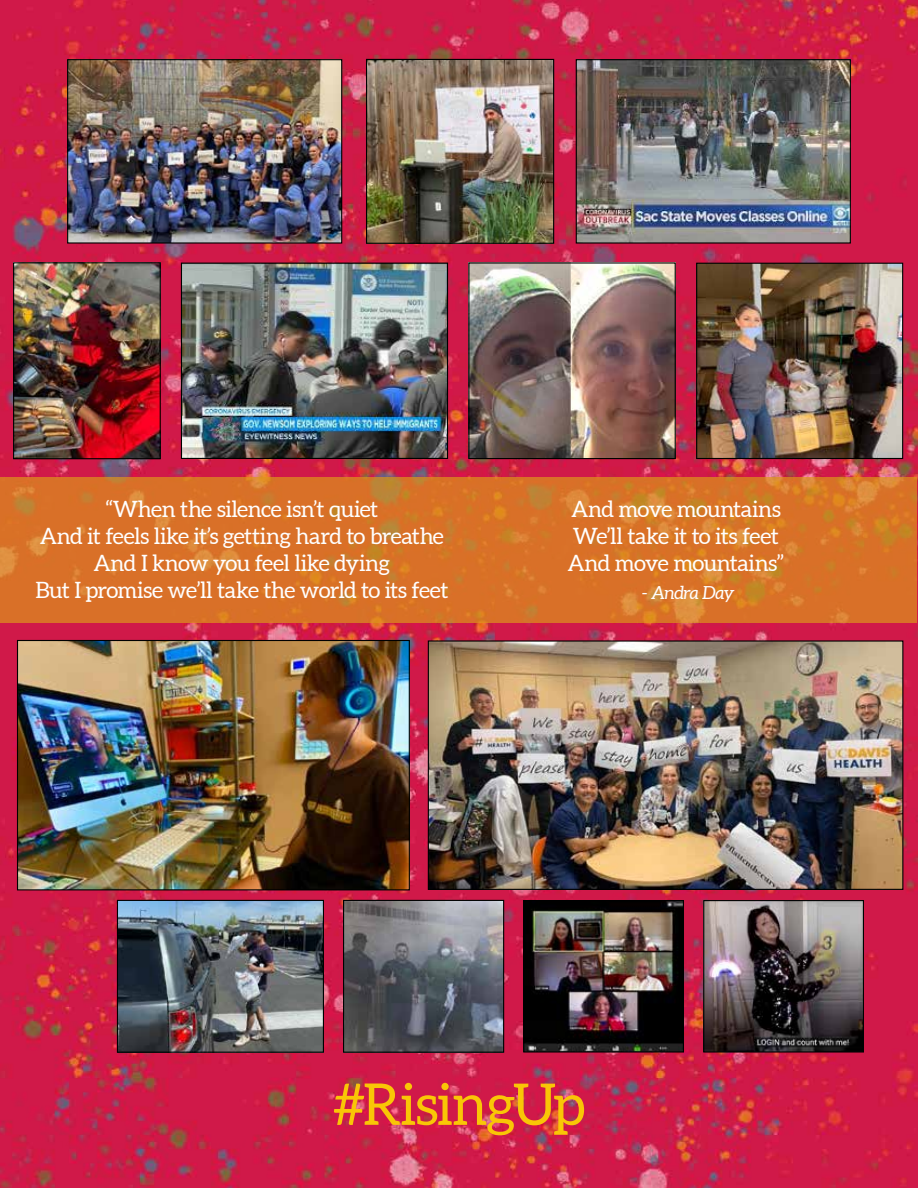
<style>
.page{position:relative;width:918px;height:1188px;background:#fff}
.page>*{position:absolute;margin:0;border:0;box-sizing:border-box;transform-origin:0 0}
.t1{font:57.6px "Aleo";letter-spacing:-.03em;color:#f9c606}
.t2{font:22.5px/27px "Aleo";letter-spacing:-.025em;color:#fff;text-align:center}
.t3{font:italic 18px "Aleo";letter-spacing:-.03em;color:#fff}
</style>
<div class="page">
<img style="left:0;top:0;width:918px;height:1188px">
<img style="left:368px;top:61px;width:184px;height:181px">
<div style="left:366px;top:59px;width:188px;height:185px;border:1px solid #000"></div>
<img style="left:470px;top:264px;width:204px;height:193px">
<div style="left:468px;top:262px;width:208px;height:197px;border:1px solid #000"></div>
<img style="left:525px;top:902px;width:157px;height:149px">
<div style="left:523px;top:900px;width:161px;height:153px;border:1px solid #000"></div>
<img style="left:705px;top:902px;width:157px;height:149px">
<div style="left:703px;top:900px;width:161px;height:153px;border:1px solid #000"></div>
<img style="left:698px;top:265px;width:203px;height:192px">
<div style="left:696px;top:263px;width:207px;height:196px;border:1px solid #000"></div>
<img style="left:15px;top:264px;width:144px;height:193px">
<div style="left:13px;top:262px;width:148px;height:197px;border:1px solid #000"></div>
<img style="left:345px;top:902px;width:157px;height:149px">
<div style="left:343px;top:900px;width:161px;height:153px;border:1px solid #000"></div>
<img style="left:119px;top:902px;width:203px;height:149px">
<div style="left:117px;top:900px;width:207px;height:153px;border:1px solid #000"></div>
<img style="left:183px;top:265px;width:263px;height:192px">
<div style="left:181px;top:263px;width:267px;height:196px;border:1px solid #000"></div>
<img style="left:69px;top:61px;width:271px;height:181px">
<div style="left:67px;top:59px;width:275px;height:185px;border:1px solid #000"></div>
<img style="left:578px;top:61px;width:271px;height:181px">
<div style="left:576px;top:59px;width:275px;height:185px;border:1px solid #000"></div>
<img style="left:430px;top:642px;width:471px;height:246px">
<div style="left:428px;top:640px;width:475px;height:250px;border:1px solid #000"></div>
<img style="left:19px;top:642px;width:389px;height:246px">
<div style="left:17px;top:640px;width:393px;height:250px;border:1px solid #000"></div>
<svg style="left:1px;top:477px;width:916px;height:145px;background:#d77328"></svg>
<p class="t2" style="left:35px;top:496px;width:415px">“When the silence isn’t quiet<br>And it feels like it’s getting hard to breathe And I know you feel like dying<br>But I promise we’ll take the world to its feet</p>
<p class="t2" style="left:568px;top:496px;width:218px;text-align:left">And move mountains<br>We’ll take it to its feet<br>And move mountains”</p>
<p class="t3" style="left:642px;top:582px;width:94px">- Andra Day</p>
<h1 class="t1" style="left:333px;top:1071px;width:254px">#RisingUp</h1>
</div>
